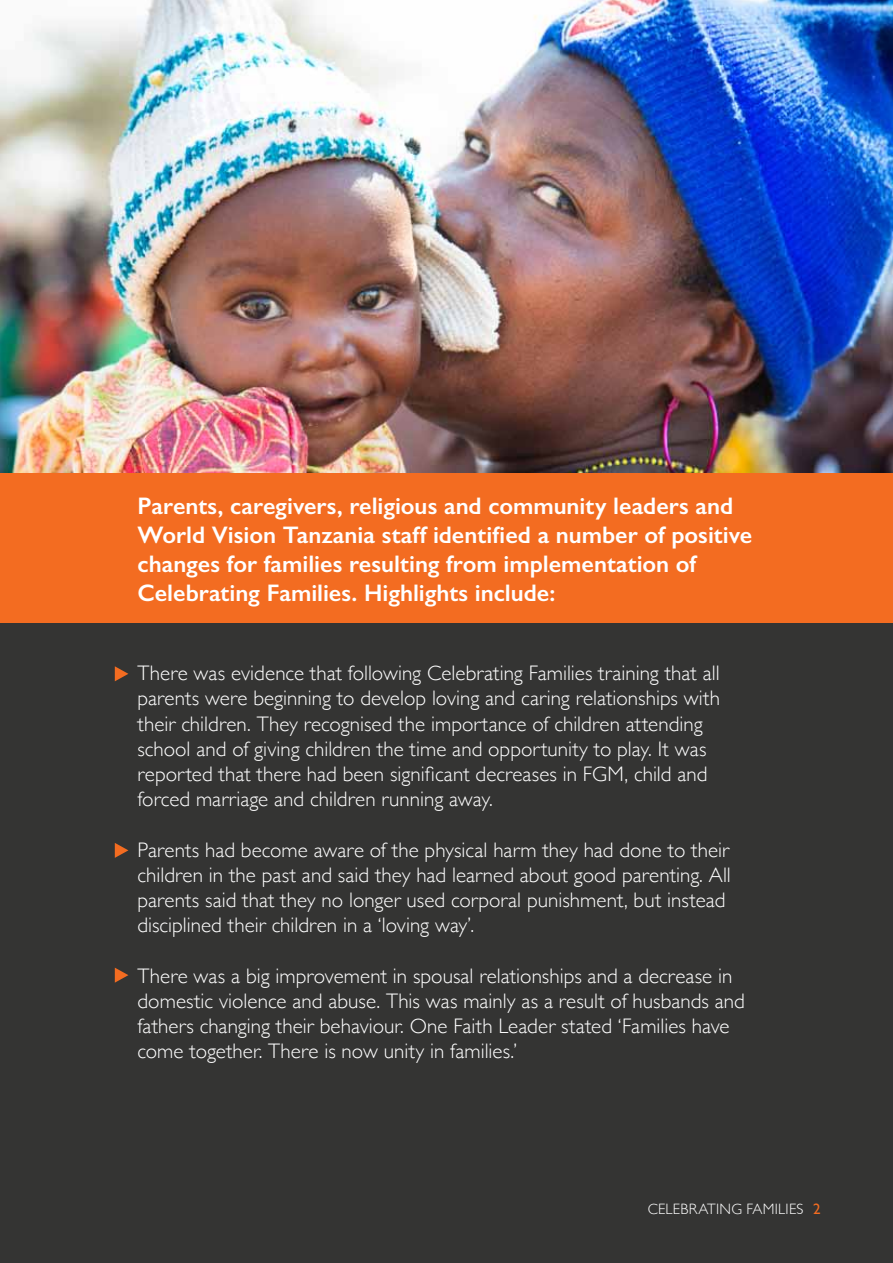
<style>
.page{position:relative;width:893px;height:1263px;background:#fff}
.page>*{position:absolute;margin:0;border:0;box-sizing:border-box;transform-origin:0 0}
.t1{font:600 24px/28.8px "Gill Sans";color:#fff}
.t2{font:300 21px/25.2px "Gill Sans";color:#fff}
.t3{font:300 15px "Gill Sans";letter-spacing:.02em;color:#fff}
.s1{font-weight:400;color:#f36c21}
</style>
<div class="page">
<div style="left:0;top:598px;width:893px;height:665px;background:#343433"></div>
<img style="left:0;top:0;width:893px;height:473px">
<div style="left:0;top:473px;width:893px;height:149px;background:#f36c21"></div>
<svg style="left:115px;top:666px;width:13px;height:15px"></svg>
<svg style="left:115px;top:843px;width:13px;height:15px"></svg>
<svg style="left:115px;top:968px;width:13px;height:15px"></svg>
<p class="t1" style="left:137px;top:491px;width:616px">Parents, caregivers, religious and community leaders and World Vision Tanzania staff identified a number of positive changes for families resulting from implementation of Celebrating Families. Highlights include:</p>
<p class="t2" style="left:137px;top:660px;width:584px">There was evidence that following Celebrating Families training that all parents were beginning to develop loving and caring relationships with their children. They recognised the importance of children attending school and of giving children the time and opportunity to play. It was reported that there had been significant decreases in FGM, child and forced marriage and children running away.</p>
<p class="t2" style="left:137px;top:836px;width:595px">Parents had become aware of the physical harm they had done to their children in the past and said they had learned about good parenting. All parents said that they no longer used corporal punishment, but instead disciplined their children in a ‘loving way’.</p>
<p class="t2" style="left:137px;top:962px;width:609px">There was a big improvement in spousal relationships and a decrease in domestic violence and abuse. This was mainly as a result of husbands and fathers changing their behaviour. One Faith Leader stated ‘Families have come together. There is now unity in families.’</p>
<p class="t3" style="left:648px;top:1197px;width:175px">CELEBRATING FAMILIES <span class="s1">2</span></p>
</div>
